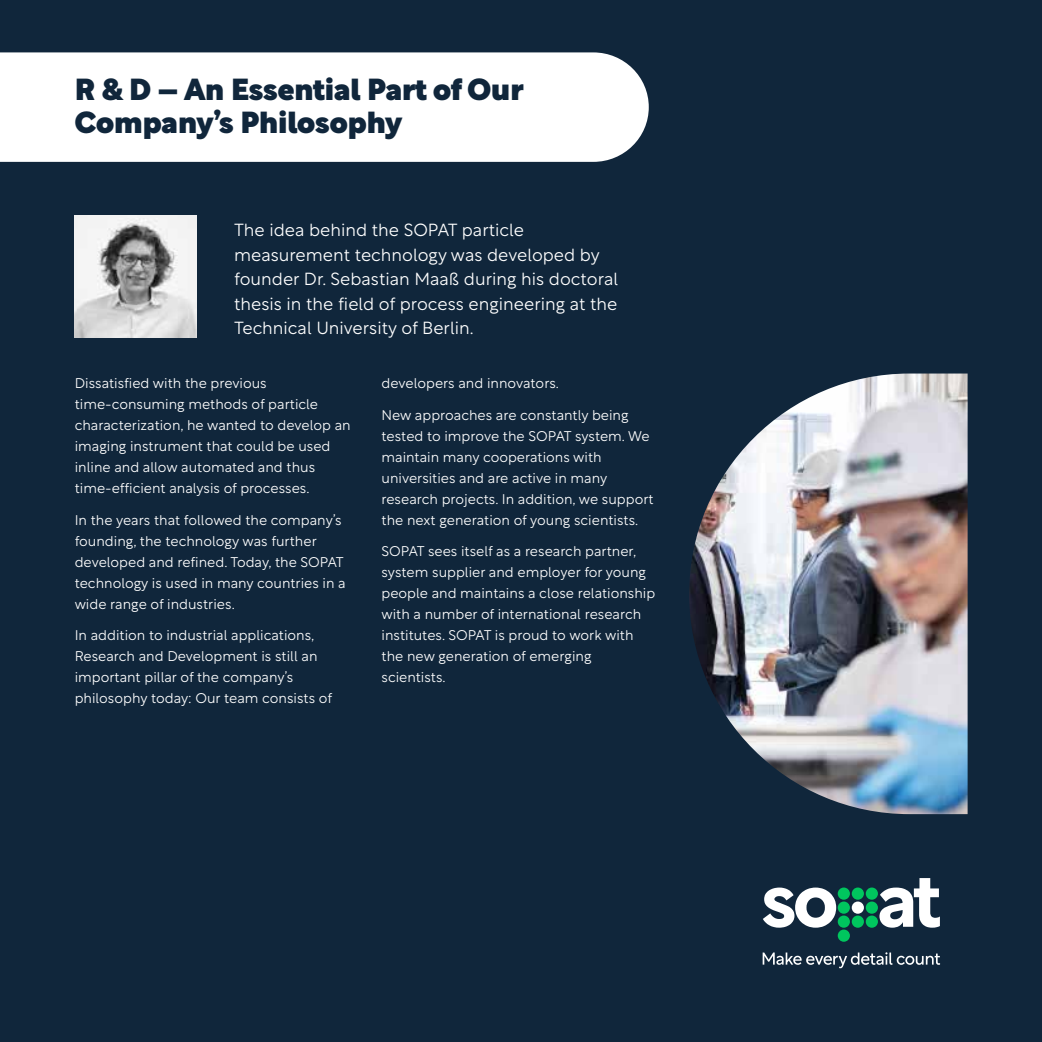
<style>
.page{position:relative;width:1042px;height:1042px;background:#10263b}
.page>*{position:absolute;margin:0;border:0;box-sizing:border-box;transform-origin:0 0}
.t1{font:900 29.75px/33.2px "Rotunda";color:#10263b}
.t2{font:300 17.5px/24.5px "Rotunda";color:#fff}
.t3{font:300 14px/21px "Rotunda";color:#fff}
</style>
<div class="page">
<img style="left:689px;top:373px;width:278px;height:441px">
<div style="left:0;top:52px;width:649px;height:110px;background:#fff"></div>
<svg style="left:762px;top:952px;width:178px;height:16px"></svg>
<svg style="left:763px;top:887px;width:73px;height:40px"></svg>
<svg style="left:879px;top:878px;width:61px;height:49px"></svg>
<div style="left:852px;top:901px;width:12px;height:12px;background:#fff;border-radius:50%"></div>
<div style="left:838px;top:887px;width:12px;height:12px;background:#00c65e;border-radius:50%"></div>
<div style="left:852px;top:887px;width:12px;height:12px;background:#00c65e;border-radius:50%"></div>
<div style="left:866px;top:887px;width:12px;height:12px;background:#00c65e;border-radius:50%"></div>
<div style="left:838px;top:901px;width:12px;height:12px;background:#00c65e;border-radius:50%"></div>
<div style="left:866px;top:901px;width:12px;height:12px;background:#00c65e;border-radius:50%"></div>
<div style="left:838px;top:915px;width:12px;height:13px;background:#00c65e;border-radius:50%"></div>
<div style="left:852px;top:915px;width:12px;height:13px;background:#00c65e;border-radius:50%"></div>
<div style="left:866px;top:915px;width:12px;height:13px;background:#00c65e;border-radius:50%"></div>
<div style="left:838px;top:929px;width:12px;height:13px;background:#00c65e;border-radius:50%"></div>
<img style="left:75px;top:216px;width:121px;height:121px">
<h1 class="t1" style="left:75px;top:70px;width:450px">R &amp; D – An Essential Part of Our<br>Company’s Philosophy</h1>
<p class="t2" style="left:234px;top:216px;width:385px">The idea behind the SOPAT particle measurement technology was developed by founder Dr. Sebastian Maaß during his doctoral thesis in the field of process engineering at the Technical University of Berlin.</p>
<p class="t3" style="left:75px;top:371px;width:277px">Dissatisfied with the previous time-consuming methods of particle characterization, he wanted to develop an imaging instrument that could be used inline and allow automated and thus time-efficient analysis of processes.</p>
<p class="t3" style="left:75px;top:508px;width:272px">In the years that followed the company’s founding, the technology was further developed and refined. Today, the SOPAT technology is used in many countries in a wide range of industries.</p>
<p class="t3" style="left:75px;top:623px;width:259px">In addition to industrial applications, Research and Development is still an important pillar of the company’s philosophy today: Our team consists of</p>
<p class="t3" style="left:381px;top:371px;width:179px">developers and innovators.</p>
<p class="t3" style="left:381px;top:403px;width:274px">New approaches are constantly being tested to improve the SOPAT system. We maintain many cooperations with universities and are active in many research projects. In addition, we support the next generation of young scientists.</p>
<p class="t3" style="left:381px;top:539px;width:275px">SOPAT sees itself as a research partner, system supplier and employer for young people and maintains a close relationship with a number of international research institutes. SOPAT is proud to work with the new generation of emerging scientists.</p>
</div>
